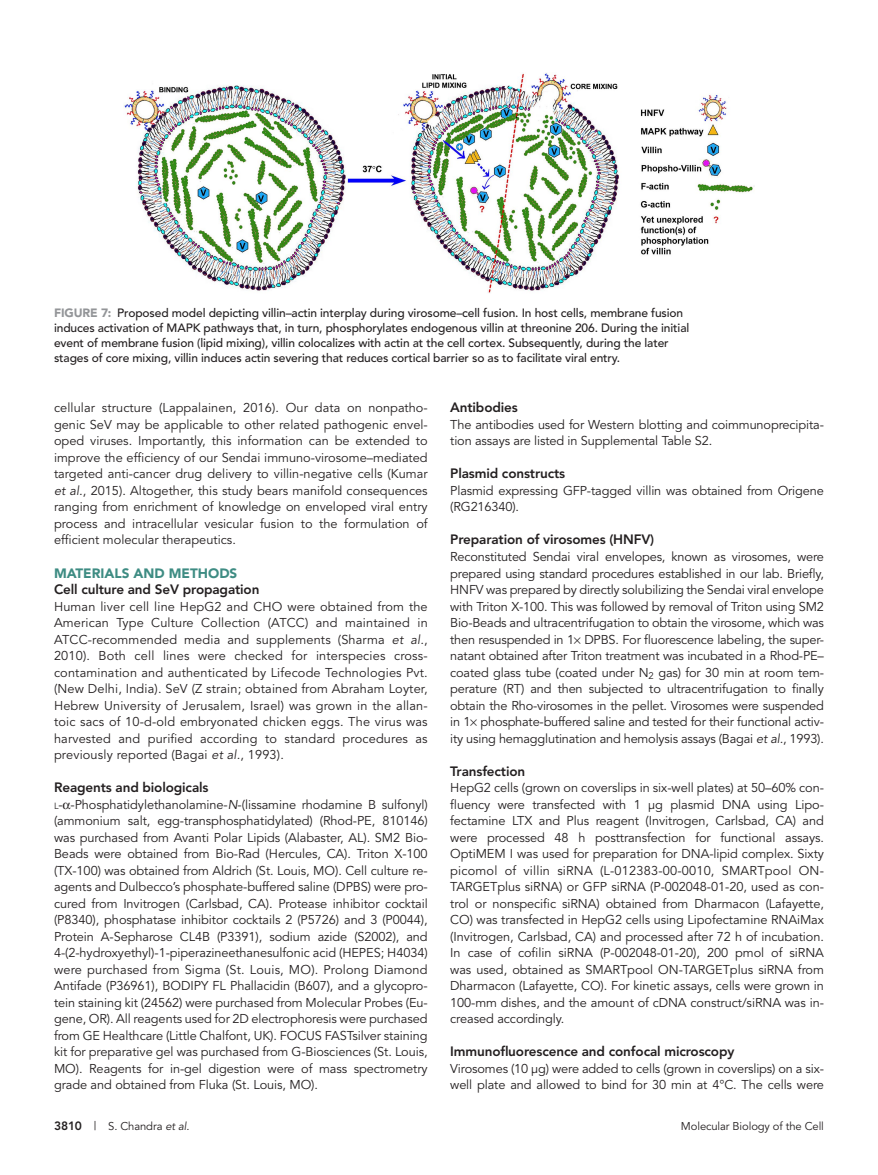
<style>
.page{position:relative;width:878px;height:1175px;background:#fff}
.page>*{position:absolute;margin:0;border:0;box-sizing:border-box;transform-origin:0 0}
.H2afterH1{font:800 13.5px "Avenir";letter-spacing:-.01em;color:#231f20}
.t1{font:900 13.5px "Avenir";color:#3e8c83}
.ParaFL{font:12.75px/16.5px "Avenir";letter-spacing:-.01em;color:#231f20;text-align:justify}
.Para{font:12.75px/16.5px "Avenir";color:#231f20;text-align:justify}
.FigCaption_35_5p{font:500 12px/15px "Avenir";letter-spacing:-.01em;color:#231f20}
.t2{font:11.25px "Avenir";letter-spacing:-.01em;color:#231f20}
.s1{font-weight:900;color:#939598}
.s2{font-style:italic}
.s3{font-size:8.85px}
.s4{font-weight:800;font-size:12px}
.s5{font-size:12px}
</style>
<div class="page">
<img style="left:124px;top:73px;width:630px;height:220px">
<p class="FigCaption_35_5p" style="left:54px;top:306px;width:636px"><span class="s1">FIGURE 7:</span> Proposed model depicting villin–actin interplay during virosome–cell fusion. In host cells, membrane fusion induces activation of MAPK pathways that, in turn, phosphorylates endogenous villin at threonine 206. During the initial event of membrane fusion (lipid mixing), villin colocalizes with actin at the cell cortex. Subsequently, during the later stages of core mixing, villin induces actin severing that reduces cortical barrier so as to facilitate viral entry.</p>
<p class="Para" style="left:54px;top:400px;width:375px">cellular structure (Lappalainen, 2016). Our data on nonpatho&shy;genic SeV may be applicable to other related pathogenic envel&shy;oped viruses. Importantly, this information can be extended to improve the efficiency of our Sendai immuno-virosome–mediated targeted anti-cancer drug delivery to villin-negative cells (Kumar <span class="s2">et al.</span>, 2015). Altogether, this study bears manifold consequences ranging from enrichment of knowledge on enveloped viral entry process and intracellular vesicular fusion to the formulation of efficient molecular therapeutics.</p>
<h1 class="t1" style="left:54px;top:564px;width:185px">MATERIALS AND METHODS</h1>
<p class="H2afterH1" style="left:54px;top:581px;width:207px">Cell culture and SeV propagation</p>
<p class="ParaFL" style="left:54px;top:598px;width:375px">Human liver cell line HepG2 and CHO were obtained from the American Type Culture Collection (ATCC) and maintained in ATCC-recommended media and supplements (Sharma <span class="s2">et al.</span>, 2010). Both cell lines were checked for interspecies cross&shy;contamination and authenticated by Lifecode Technologies Pvt. (New Delhi, India). SeV (Z strain; obtained from Abraham Loyter, Hebrew University of Jerusalem, Israel) was grown in the allan&shy;toic sacs of 10-d-old embryonated chicken eggs. The virus was harvested and purified according to standard procedures as previously reported (Bagai <span class="s2">et al.</span>, 1993).</p>
<h2 class="H2afterH1" style="left:54px;top:779px;width:156px">Reagents and biologicals</h2>
<p class="ParaFL" style="left:54px;top:796px;width:375px"><span class="s3">l</span>- -Phosphatidylethanolamine-<span class="s2">N</span>-(lissamine rhodamine B sulfonyl) (ammonium salt, egg-transphosphatidylated) (Rhod-PE, 810146) was purchased from Avanti Polar Lipids (Alabaster, AL). SM2 Bio-Beads were obtained from Bio-Rad (Hercules, CA). Triton X-100 (TX-100) was obtained from Aldrich (St. Louis, MO). Cell culture re&shy;agents and Dulbecco’s phosphate-buffered saline (DPBS) were pro&shy;cured from Invitrogen (Carlsbad, CA). Protease inhibitor cocktail (P8340), phosphatase inhibitor cocktails 2 (P5726) and 3 (P0044), Protein A-Sepharose CL4B (P3391), sodium azide (S2002), and 4-(2-hydroxyethyl)-1-piperazineethanesulfonic acid (HEPES; H4034) were purchased from Sigma (St. Louis, MO). Prolong Diamond Antifade (P36961), BODIPY FL Phallacidin (B607), and a glycopro&shy;tein staining kit (24562) were purchased from Molecular Probes (Eu&shy;gene, OR). All reagents used for 2D electrophoresis were purchased from GE Healthcare (Little Chalfont, UK). FOCUS FASTsilver staining kit for preparative gel was purchased from G-Biosciences (St. Louis, MO). Reagents for in-gel digestion were of mass spectrometry grade and obtained from Fluka (St. Louis, MO).</p>
<h2 class="H2afterH1" style="left:450px;top:400px;width:69px">Antibodies</h2>
<p class="ParaFL" style="left:450px;top:416px;width:375px">The antibodies used for Western blotting and coimmunoprecipita&shy;tion assays are listed in Supplemental Table S2.</p>
<h2 class="H2afterH1" style="left:450px;top:466px;width:116px">Plasmid constructs</h2>
<p class="ParaFL" style="left:450px;top:482px;width:375px">Plasmid expressing GFP-tagged villin was obtained from Origene (RG216340).</p>
<h2 class="H2afterH1" style="left:450px;top:532px;width:205px">Preparation of virosomes (HNFV)</h2>
<p class="ParaFL" style="left:450px;top:548px;width:375px">Reconstituted Sendai viral envelopes, known as virosomes, were prepared using standard procedures established in our lab. Briefly, HNFV was prepared by directly solubilizing the Sendai viral envelope with Triton X-100. This was followed by removal of Triton using SM2<br>Bio-Beads and ultracentrifugation to obtain the virosome, which was then resuspended in 1 DPBS. For fluorescence labeling, the super&shy;natant obtained after Triton treatment was incubated in a Rhod-PE– coated glass tube (coated under N<sub>2</sub> gas) for 30 min at room tem&shy;perature (RT) and then subjected to ultracentrifugation to finally obtain the Rho-virosomes in the pellet. Virosomes were suspended in 1 phosphate-buffered saline and tested for their functional activ&shy;ity using hemagglutination and hemolysis assays (Bagai <span class="s2">et al.</span>, 1993).</p>
<h2 class="H2afterH1" style="left:450px;top:763px;width:77px">Transfection</h2>
<p class="ParaFL" style="left:450px;top:779px;width:375px">HepG2 cells (grown on coverslips in six-well plates) at 50–60% con&shy;fluency were transfected with 1 µg plasmid DNA using Lipo&shy;fectamine LTX and Plus reagent (Invitrogen, Carlsbad, CA) and were processed 48 h posttransfection for functional assays.<br>OptiMEM I was used for preparation for DNA-lipid complex. Sixty picomol of villin siRNA (L-012383-00-0010, SMARTpool ON-TARGETplus siRNA) or GFP siRNA (P-002048-01-20, used as con&shy;trol or nonspecific siRNA) obtained from Dharmacon (Lafayette, CO) was transfected in HepG2 cells using Lipofectamine RNAiMax (Invitrogen, Carlsbad, CA) and processed after 72 h of incubation.<br>In case of cofilin siRNA (P-002048-01-20), 200 pmol of siRNA was used, obtained as SMARTpool ON-TARGETplus siRNA from Dharmacon (Lafayette, CO). For kinetic assays, cells were grown in 100-mm dishes, and the amount of cDNA construct/siRNA was in&shy;creased accordingly.</p>
<h2 class="H2afterH1" style="left:450px;top:1043px;width:286px">Immunofluorescence and confocal microscopy</h2>
<p class="ParaFL" style="left:450px;top:1060px;width:375px">Virosomes (10 µg) were added to cells (grown in coverslips) on a six&shy;well plate and allowed to bind for 30 min at 4°C. The cells were</p>
<p class="t2" style="left:54px;top:1119px;width:137px"><span class="s4">3810</span> <span class="s5">|</span> S. Chandra <span class="s2">et al</span>.</p>
<p class="t2" style="left:681px;top:1119px;width:144px">Molecular Biology of the Cell</p>
</div>
